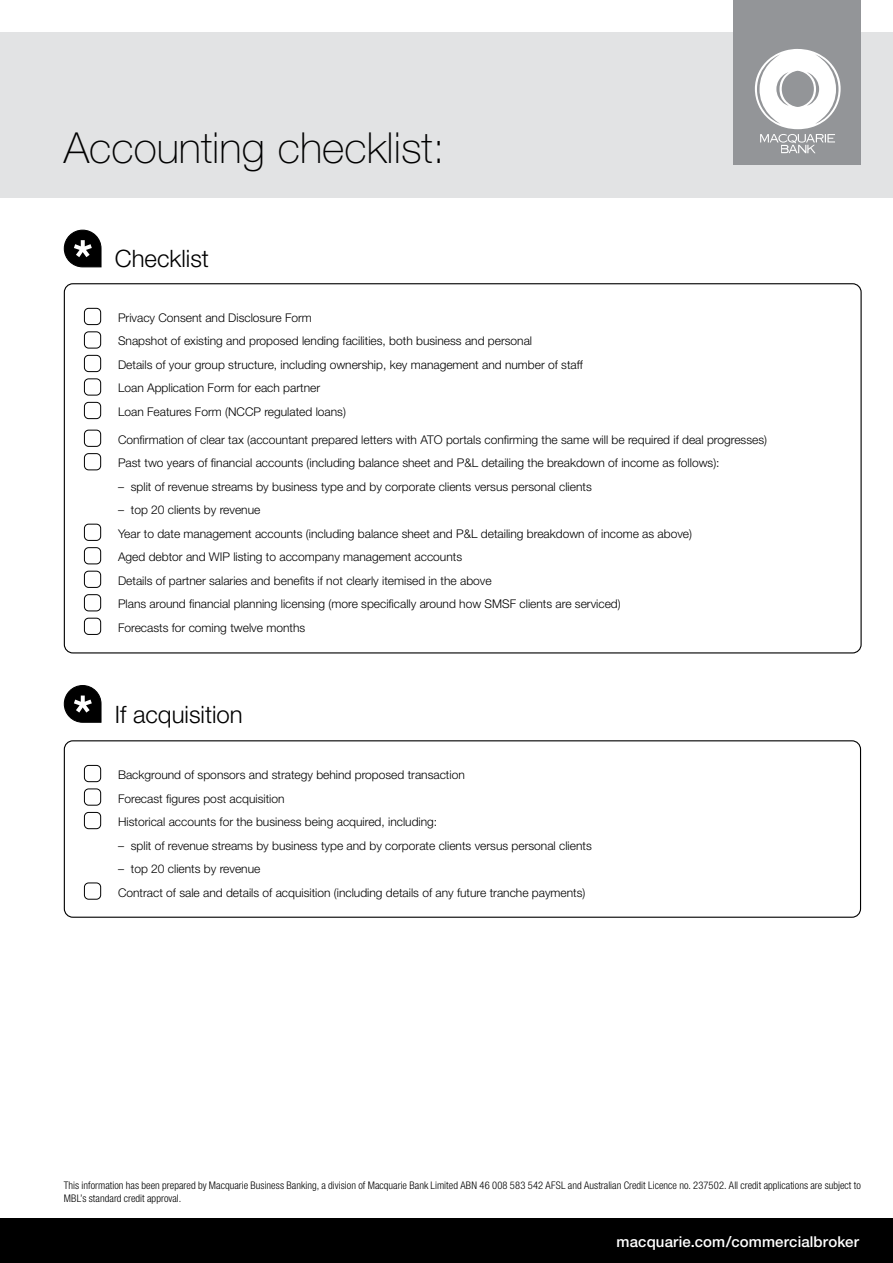
<style>
.page{position:relative;width:893px;height:1263px;background:#fff}
.page>*{position:absolute;margin:0;border:0;box-sizing:border-box;transform-origin:0 0}
.t1{font:100 42.9px "Helvetica Neue";color:#000}
.t2{font:300 24px "Helvetica Neue";color:#000}
.t3{font:500 15px "Helvetica Neue";letter-spacing:.005em;color:#fff}
.t4{font:300 12px/23.5px "Helvetica Neue";color:#000}
.t5{font:300 condensed 10.5px/13.5px "Helvetica Neue";letter-spacing:.005em;color:#000}
</style>
<div class="page">
<div style="left:0;top:32px;width:893px;height:166px;background:#e2e3e4"></div>
<div style="left:0;top:1218px;width:893px;height:45px;background:#000"></div>
<svg style="left:63px;top:229px;width:39px;height:39px"></svg>
<div style="left:84px;top:308px;width:17px;height:17px;border:1px solid #000;border-radius:4px"></div>
<div style="left:84px;top:331px;width:17px;height:17px;border:1px solid #000;border-radius:4px"></div>
<div style="left:84px;top:355px;width:17px;height:17px;border:1px solid #000;border-radius:4px"></div>
<div style="left:84px;top:378px;width:17px;height:17px;border:1px solid #000;border-radius:4px"></div>
<div style="left:84px;top:402px;width:17px;height:17px;border:1px solid #000;border-radius:4px"></div>
<div style="left:84px;top:430px;width:17px;height:17px;border:1px solid #000;border-radius:4px"></div>
<div style="left:84px;top:453px;width:17px;height:17px;border:1px solid #000;border-radius:4px"></div>
<div style="left:84px;top:524px;width:17px;height:17px;border:1px solid #000;border-radius:4px"></div>
<div style="left:84px;top:547px;width:17px;height:17px;border:1px solid #000;border-radius:4px"></div>
<div style="left:84px;top:571px;width:17px;height:17px;border:1px solid #000;border-radius:4px"></div>
<div style="left:84px;top:594px;width:17px;height:17px;border:1px solid #000;border-radius:4px"></div>
<div style="left:84px;top:618px;width:17px;height:17px;border:1px solid #000;border-radius:4px"></div>
<svg style="left:63px;top:685px;width:39px;height:38px"></svg>
<div style="left:84px;top:765px;width:17px;height:17px;border:1px solid #000;border-radius:4px"></div>
<div style="left:84px;top:788px;width:17px;height:17px;border:1px solid #000;border-radius:4px"></div>
<div style="left:84px;top:812px;width:17px;height:17px;border:1px solid #000;border-radius:4px"></div>
<div style="left:84px;top:882px;width:17px;height:17px;border:1px solid #000;border-radius:4px"></div>
<div style="left:64px;top:740px;width:797px;height:178px;border:1px solid #000;border-radius:9px"></div>
<div style="left:733px;top:0;width:128px;height:165px;background:#939598"></div>
<svg style="left:755px;top:49px;width:86px;height:105px"></svg>
<h1 class="t1" style="left:64px;top:123px;width:382px">Accounting checklist:</h1>
<h2 class="t2" style="left:115px;top:244px;width:96px">Checklist</h2>
<p class="t4" style="left:118px;top:306px;width:466px">Privacy Consent and Disclosure Form<br>Snapshot of existing and proposed lending facilities, both business and personal<br>Details of your group structure, including ownership, key management and number of staff Loan Application Form for each partner<br>Loan Features Form (NCCP regulated loans)</p>
<p class="t4" style="left:118px;top:427px;width:650px">Confirmation of clear tax (accountant prepared letters with ATO portals confirming the same will be required if deal progresses)<br>Past two years of financial accounts (including balance sheet and P&amp;L detailing the breakdown of income as follows):</p>
<p class="t4" style="left:118px;top:474px;width:475px">– split of revenue streams by business type and by corporate clients versus personal clients</p>
<p class="t4" style="left:118px;top:498px;width:575px">– top 20 clients by revenue<br>Year to date management accounts (including balance sheet and P&amp;L detailing breakdown of income as above)<br>Aged debtor and WIP listing to accompany management accounts<br>Details of partner salaries and benefits if not clearly itemised in the above<br>Plans around financial planning licensing (more specifically around how SMSF clients are serviced)<br>Forecasts for coming twelve months</p>
<h2 class="t2" style="left:115px;top:699px;width:129px">If acquisition</h2>
<p class="t4" style="left:118px;top:763px;width:348px">Background of sponsors and strategy behind proposed transaction<br>Forecast figures post acquisition<br>Historical accounts for the business being acquired, including:</p>
<p class="t4" style="left:118px;top:833px;width:475px">– split of revenue streams by business type and by corporate clients versus personal clients</p>
<p class="t4" style="left:118px;top:857px;width:469px">– top 20 clients by revenue<br>Contract of sale and details of acquisition (including details of any future tranche payments)</p>
<p class="t5" style="left:64px;top:1178px;width:798px">This information has been prepared by Macquarie Business Banking, a division of Macquarie Bank Limited ABN 46 008 583 542 AFSL and Australian Credit Licence no. 237502. All credit applications are subject to<br>MBL’s standard credit approval.</p>
<p class="t3" style="left:617px;top:1232px;width:244px">macquarie.com/commercialbroker</p>
</div>
